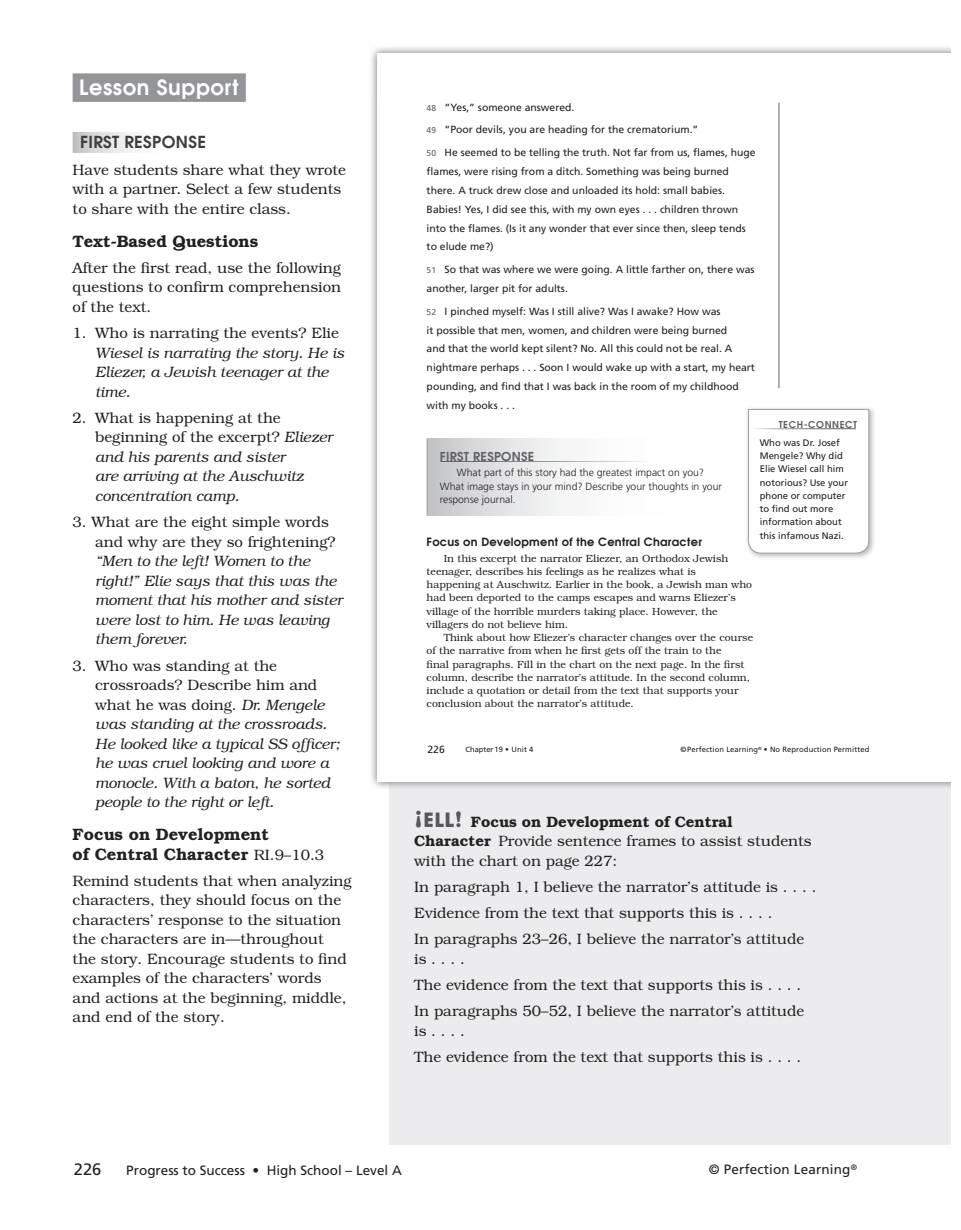
<style>
.page{position:relative;width:961px;height:1230px;background:#fff}
.page>*{position:absolute;margin:0;border:0;box-sizing:border-box;transform-origin:0 0}
.t1{font:600 21px "Avant Garde";letter-spacing:.03em;color:#fff}
.t2{font:600 16.5px/19.5px "Bookman";color:#231f20}
.t3{font:600 16.5px "Avant Garde";letter-spacing:.02em;color:#3e3e3f}
.t4{font:16.5px "Frutiger";color:#231f20}
.t5{font:300 15px/19.5px "Bookman";color:#231f20}
.t6{font:italic 300 15px/19.5px "Bookman";color:#231f20}
.t7{font:13.5px "Frutiger";color:#231f20}
.t8{font:600 12.3px "Avant Garde";letter-spacing:.025em;color:#606063}
.t9{font:600 11.4px "Avant Garde";letter-spacing:.025em;color:#231f20}
.t10{font:10.35px/18.9px "Frutiger";color:#231f20}
.t11{font:300 10.35px/13.2px "Bookman";color:#231f20}
.t12{font:300 10.35px/13.2px "Frutiger";color:#231f20}
.t13{font:9.45px/13.2px "Frutiger";color:#231f20}
.t14{font:600 9.45px "Avant Garde";letter-spacing:.06em;color:#606063}
.t15{font:7.5px "Frutiger";letter-spacing:.01em;color:#231f20}
.s1{font-style:normal}
.s2{font-weight:300;font-size:15px}
.s3{font-size:8.55px;color:#606063}
.s4{font-family:"Avant Garde";font-weight:700;font-size:19.5px;color:#57585a}
.s5{font-weight:600;font-size:22.5px;color:#57585a}
.s6{font-weight:600}
</style>
<div class="page">
<div style="left:937px;top:65px;width:13px;height:1080px;background:#ececee"></div>
<div style="left:389px;top:65px;width:548px;height:1080px;background:#ececee"></div>
<div style="left:73px;top:73px;width:173px;height:29px;background:#939598"></div>
<svg style="left:73px;top:132px;width:60px;height:21px"></svg>
<img style="left:371px;top:47px;width:579px;height:50px">
<img style="left:371px;top:97px;width:18px;height:691px">
<svg style="left:937px;top:781px;width:13px;height:7px"></svg>
<img style="left:389px;top:781px;width:548px;height:7px">
<div style="left:377px;top:53px;width:573px;height:728px;background:#fff"></div>
<svg style="left:427px;top:438px;width:144px;height:78px"></svg>
<hr style="left:426px;top:438px;width:1px;height:78px;background:#9e9fa3">
<hr style="left:440px;top:461px;width:215px;height:1px;background:#fff">
<hr style="left:778px;top:103px;width:1px;height:285px;background:#606063">
<img style="left:752px;top:408px;width:122px;height:150px">
<svg style="left:747px;top:408px;width:122px;height:146px"></svg>
<h1 class="t1" style="left:79px;top:74px;width:161px">Lesson Support</h1>
<p class="t3" style="left:80px;top:131px;width:127px">FIRST RESPONSE</p>
<p class="t5" style="left:73px;top:160px;width:275px">Have students share what they wrote with a partner. Select a few students to share with the entire class.</p>
<p class="t2" style="left:73px;top:231px;width:187px">Text- Based Questions</p>
<p class="t5" style="left:73px;top:258px;width:270px;text-align:justify">After the first read, use the following questions to confirm comprehension of the text.</p>
<p class="t5" style="left:73px;top:323px;width:268px">1. Who is narrating the events? Elie</p>
<p class="t6" style="left:95px;top:343px;width:251px">Wiesel is narrating the story. He is<br>Eliezer, a Jewish teenager at the time.</p>
<p class="t6" style="left:95px;top:408px;width:239px;text-indent:-22px"><span class="s1">2. What is happening at the beginning of the excerpt?</span> Eliezer and his parents and sister<br>are arriving at the Auschwitz concentration camp.</p>
<p class="t5" style="left:95px;top:512px;width:242px;text-indent:-22px">3. What are the eight simple words and why are they so frightening?</p>
<p class="t6" style="left:95px;top:551px;width:249px">“Men to the left! Women to the right!” Elie says that this was the moment that his mother and sister were lost to him. He was leaving them forever.</p>
<p class="t6" style="left:95px;top:656px;width:246px;text-indent:-22px"><span class="s1">3. Who was standing at the crossroads? Describe him and what he was doing.</span> Dr. Mengele was standing at the crossroads.<br>He looked like a typical SS officer; he was cruel looking and wore a monocle. With a baton, he sorted people to the right or left.</p>
<p class="t2" style="left:73px;top:824px;width:253px">Focus on Development<br>of Central Character <span class="s2">RI.9–10.3</span></p>
<p class="t5" style="left:73px;top:871px;width:280px">Remind students that when analyzing characters, they should focus on the characters’ response to the situation the characters are in—throughout<br>the story. Encourage students to find examples of the characters’ words and actions at the beginning, middle, and end of the story.</p>
<p class="t10" style="left:426px;top:96px;width:330px;line-height:22.6px"><span class="s3">48</span> “Yes,” someone answered.<br><span class="s3">49</span> “Poor devils, you are heading for the crematorium.”<br><span class="s3">50</span> He seemed to be telling the truth. Not far from us, flames, huge</p>
<p class="t10" style="left:426px;top:162px;width:320px">flames, were rising from a ditch. Something was being burned there. A truck drew close and unloaded its hold: small babies.<br>Babies! Yes, I did see this, with my own eyes . . . children thrown into the flames. (Is it any wonder that ever since then, sleep tends to elude me?)</p>
<p class="t10" style="left:426px;top:260px;width:329px"><span class="s3">51</span> So that was where we were going. A little farther on, there was another, larger pit for adults.</p>
<p class="t10" style="left:426px;top:302px;width:330px"><span class="s3">52</span> I pinched myself: Was I still alive? Was I awake? How was<br>it possible that men, women, and children were being burned<br>and that the world kept silent? No. All this could not be real. A nightmare perhaps . . . Soon I would wake up with a start, my heart pounding, and find that I was back in the room of my childhood with my books . . .</p>
<p class="t14" style="left:778px;top:419px;width:80px">TECH-CONNECT</p>
<p class="t13" style="left:759px;top:436px;width:90px">Who was Dr. Josef<br>Mengele? Why did<br>Elie Wiesel call him notorious? Use your phone or computer to find out more information about this infamous Nazi.</p>
<p class="t8" style="left:440px;top:448px;width:96px">FIRST RESPONSE</p>
<p class="t12" style="left:440px;top:466px;width:283px;text-indent:17px">What part of this story had the greatest impact on you?<br>What image stays in your mind? Describe your thoughts in your response journal.</p>
<p class="t9" style="left:426px;top:535px;width:277px">Focus on Development of the Central Character</p>
<p class="t11" style="left:426px;top:551px;width:327px;text-indent:17px">In this excerpt the narrator Eliezer, an Orthodox Jewish teenager, describes his feelings as he realizes what is happening at Auschwitz. Earlier in the book, a Jewish man who had been deported to the camps escapes and warns Eliezer’s village of the horrible murders taking place. However, the villagers do not believe him.</p>
<p class="t11" style="left:426px;top:631px;width:328px;text-indent:17px">Think about how Eliezer’s character changes over the course of the narrative from when he first gets off the train to the<br>final paragraphs. Fill in the chart on the next page. In the first column, describe the narrator’s attitude. In the second column, include a quotation or detail from the text that supports your conclusion about the narrator’s attitude.</p>
<p class="t10" style="left:427px;top:740px;width:19px">226</p>
<p class="t15" style="left:680px;top:745px;width:190px">©Perfection Learning<sup>®</sup> • No Reproduction Permitted</p>
<p class="t15" style="left:465px;top:745px;width:69px">Chapter19 • Unit 4</p>
<p class="t5" style="left:414px;top:812px;width:399px"><sup>¡</sup><span class="s4">ELL</span><span class="s5">!</span> <span class="s6">Focus on Development of Central<br>Character</span> Provide sentence frames to assist students with the chart on page 227:</p>
<p class="t5" style="left:414px;top:874px;width:403px;line-height:26.2px">In paragraph 1, I believe the narrator’s attitude is . . . .<br>Evidence from the text that supports this is . . . .<br>In paragraphs 23–26, I believe the narrator’s attitude</p>
<p class="t5" style="left:414px;top:946px;width:391px;line-height:26.2px">is . . . .<br>The evidence from the text that supports this is . . . .<br>In paragraphs 50–52, I believe the narrator’s attitude</p>
<p class="t5" style="left:414px;top:1018px;width:388px;line-height:26.2px">is . . . .<br>The evidence from the text that supports this is . . . .</p>
<p class="t4" style="left:74px;top:1159px;width:29px">226</p>
<p class="t7" style="left:126px;top:1162px;width:277px">Progress to Success • High School – Level A</p>
<p class="t7" style="left:708px;top:1161px;width:150px">© Perfection Learning<sup>®</sup></p>
</div>
